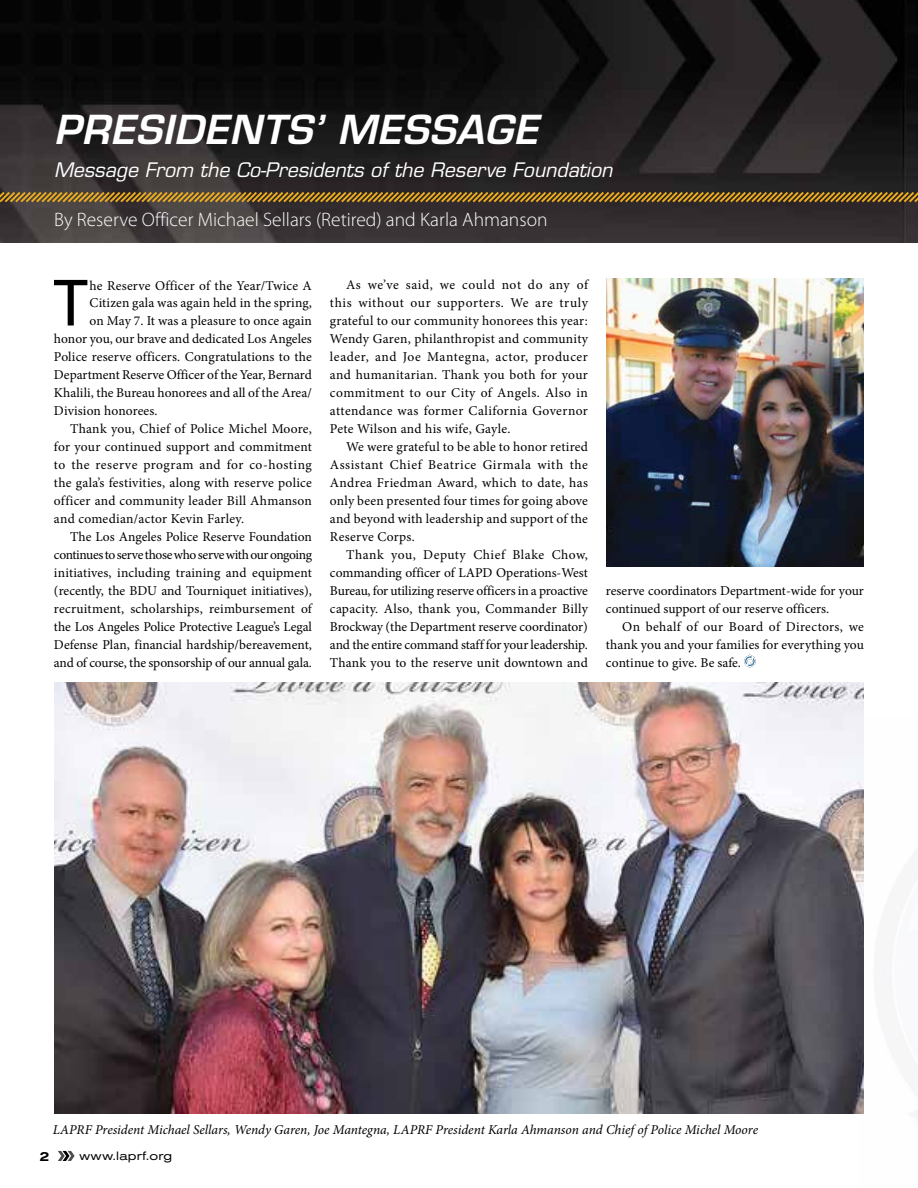
<style>
.page{position:relative;width:918px;height:1188px;background:#fff}
.page>*{position:absolute;margin:0;border:0;box-sizing:border-box;transform-origin:0 0}
.t1{font:64.5px "Akzidenz Grotesk BE";color:#000}
.t2{font:italic 600 39px "Eurostile LT Std";letter-spacing:.02em;color:#fff}
.t3{font:300 19.5px "Myriad Pro";color:#fff}
.t4{font:italic 19.5px "Eurostile LT Std";color:#fff}
.t5{font:13.5px/18px "Minion Pro";letter-spacing:.005em;color:#000;text-align:justify}
.t6{font:italic 13.5px "Minion Pro";letter-spacing:-.005em;color:#000}
.t7{font:13.5px "Minion Pro";letter-spacing:-.025em;color:#000}
.t8{font:13.5px "Minion Pro";letter-spacing:-.015em;color:#000}
.t9{font:13.5px "Minion Pro";letter-spacing:.035em;color:#000}
.t10{font:500 expanded 13.5px "Akzidenz Grotesk BE";color:#000}
.t11{font:expanded 12px "Akzidenz Grotesk BE";letter-spacing:.02em;color:#000}
</style>
<div class="page">
<svg style="left:58px;top:1151px;width:17px;height:10px"></svg>
<img style="left:0;top:0;width:918px;height:243px">
<svg style="left:0;top:190px;width:918px;height:14px;background:#725828"></svg>
<svg style="left:744px;top:654px;width:12px;height:14px"></svg>
<img style="left:606px;top:278px;width:258px;height:289px">
<img style="left:54px;top:683px;width:810px;height:431px">
<h2 class="t2" style="left:54px;top:105px;width:485px">PRESIDENTS’ MESSAGE</h2>
<h3 class="t4" style="left:54px;top:158px;width:560px">Message From the Co-Presidents of the Reserve Foundation</h3>
<h3 class="t3" style="left:54px;top:208px;width:495px">By Reserve Officer Michael Sellars (Retired) and Karla Ahmanson</h3>
<h1 class="t1" style="left:53px;top:265px;width:36px">T</h1>
<p class="t5" style="left:90px;top:276px;width:224px">he Reserve Officer of the Year/Twice A</p>
<p class="t5" style="left:90px;top:294px;width:224px">Citizen gala was again held in the spring,</p>
<p class="t5" style="left:90px;top:312px;width:224px">on May 7. It was a pleasure to once again</p>
<p class="t5" style="left:54px;top:330px;width:259px">honor you, our brave and dedicated Los Angeles</p>
<p class="t5" style="left:54px;top:348px;width:259px">Police reserve officers. Congratulations to the</p>
<p class="t5" style="left:54px;top:366px;width:259px">Department Reserve Officer of the Year, Bernard</p>
<p class="t5" style="left:54px;top:384px;width:259px">Khalili, the Bureau honorees and all of the Area/</p>
<p class="t5" style="left:54px;top:402px;width:105px">Division honorees.</p>
<p class="t5" style="left:70px;top:420px;width:243px">Thank you, Chief of Police Michel Moore,</p>
<p class="t5" style="left:54px;top:438px;width:260px">for your continued support and commitment</p>
<p class="t9" style="left:54px;top:456px;width:259px">to the reserve program and for co-hosting</p>
<p class="t5" style="left:54px;top:474px;width:259px">the gala’s festivities, along with reserve police</p>
<p class="t5" style="left:54px;top:492px;width:260px">officer and community leader Bill Ahmanson</p>
<p class="t5" style="left:54px;top:510px;width:192px">and comedian/actor Kevin Farley.</p>
<p class="t5" style="left:70px;top:528px;width:243px">The Los Angeles Police Reserve Foundation</p>
<p class="t7" style="left:54px;top:546px;width:260px">continues to serve those who serve with our ongoing</p>
<p class="t5" style="left:54px;top:564px;width:259px">initiatives, including training and equipment</p>
<p class="t5" style="left:54px;top:582px;width:259px">(recently, the BDU and Tourniquet initiatives),</p>
<p class="t5" style="left:54px;top:600px;width:259px">recruitment, scholarships, reimbursement of</p>
<p class="t5" style="left:54px;top:618px;width:260px">the Los Angeles Police Protective League’s Legal</p>
<p class="t5" style="left:54px;top:636px;width:259px">Defense Plan, financial hardship/bereavement,</p>
<p class="t8" style="left:54px;top:654px;width:259px">and of course, the sponsorship of our annual gala.</p>
<p class="t5" style="left:330px;top:276px;width:260px;text-indent:16px">As we’ve said, we could not do any of this without our supporters. We are truly grateful to our community honorees this year:<br>Wendy Garen, philanthropist and community leader, and Joe Mantegna, actor, producer and humanitarian. Thank you both for your commitment to our City of Angels. Also in attendance was former California Governor Pete Wilson and his wife, Gayle.</p>
<p class="t5" style="left:330px;top:438px;width:260px;text-indent:16px">We were grateful to be able to honor retired Assistant Chief Beatrice Girmala with the Andrea Friedman Award, which to date, has only been presented four times for going above and beyond with leadership and support of the Reserve Corps.</p>
<p class="t5" style="left:330px;top:546px;width:260px;text-indent:16px">Thank you, Deputy Chief Blake Chow, commanding officer of LAPD Operations-West Bureau, for utilizing reserve officers in a proactive capacity. Also, thank you, Commander Billy Brockway (the Department reserve coordinator) and the entire command staff for your leadership.<br>Thank you to the reserve unit downtown and</p>
<p class="t5" style="left:606px;top:582px;width:260px">reserve coordinators Department-wide for your continued support of our reserve officers.</p>
<p class="t5" style="left:606px;top:618px;width:260px;text-indent:16px">On behalf of our Board of Directors, we thank you and your families for everything you continue to give. Be safe.</p>
<p class="t6" style="left:53px;top:1120px;width:707px">LAPRF President Michael Sellars, Wendy Garen, Joe Mantegna, LAPRF President Karla Ahmanson and Chief of Police Michel Moore</p>
<p class="t10" style="left:40px;top:1148px;width:12px">2</p>
<p class="t11" style="left:80px;top:1149px;width:94px">www.laprf.org</p>
</div>
